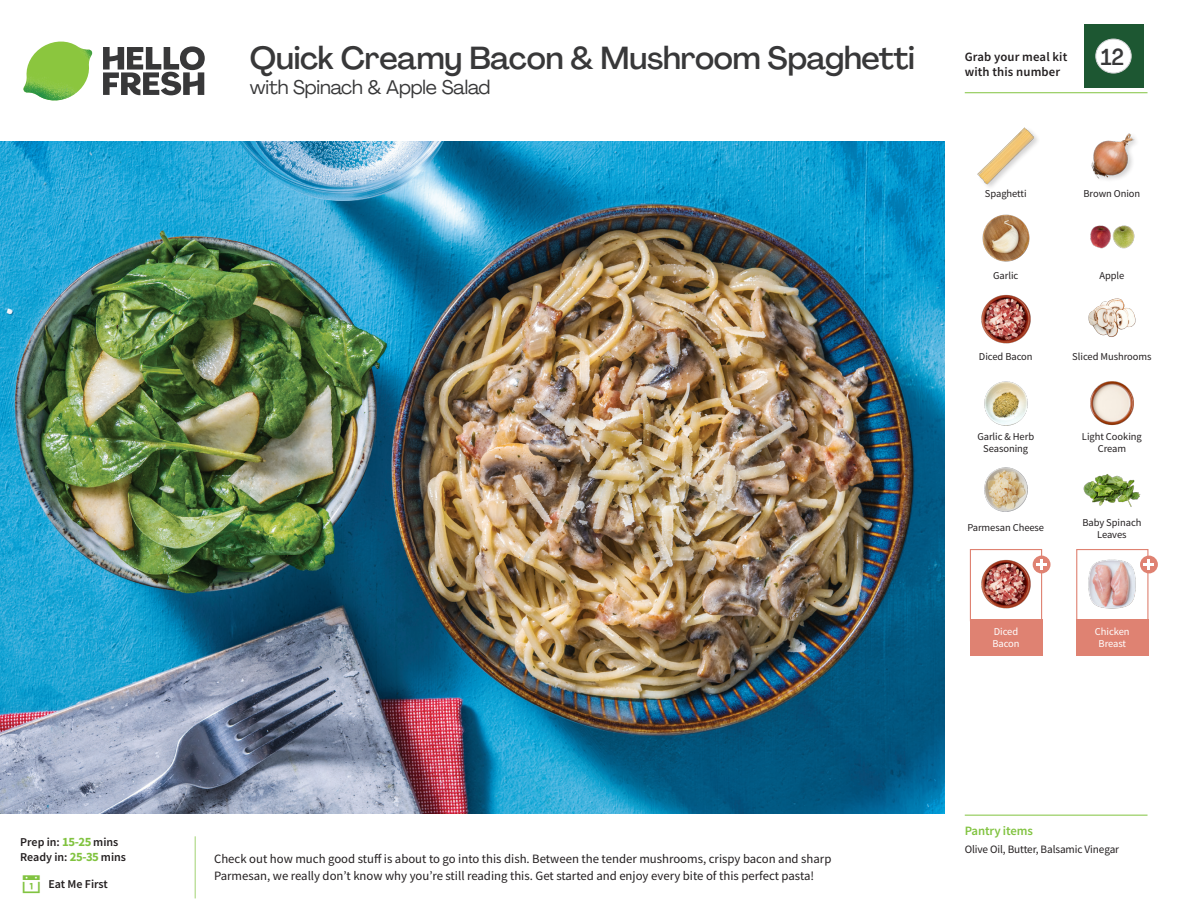
<style>
.page{position:relative;width:1188px;height:918px;background:#fff}
.page>*{position:absolute;margin:0;border:0;box-sizing:border-box;transform-origin:0 0}
._15_Titel_UK{font:500 31.5px "Agrandir";letter-spacing:-.01em;color:#383839}
._002_Label_Nr{font:500 22.8px "Agrandir";color:#383839;scale:.94 1}
._15_Titel_UK-2{font:19.5px "Agrandir";letter-spacing:-.01em;color:#383839}
.Step_6_Text_AU{font:12.75px/16.5px "Source Sans Pro";color:#231f20}
.t1{font:600 12.75px/15px "Source Sans Pro";letter-spacing:.01em;color:#231f20}
._04_Headers_Front{font:600 12.75px "Source Sans Pro";letter-spacing:-.01em;color:#81c340}
._04_Intro{font:600 12px "Source Sans Pro";color:#231f20}
._05_Pantry{font:11.25px "Source Sans Pro";letter-spacing:-.01em;color:#231f20}
._18_FRONT_ingredients{font:10.5px/12px "Source Sans Pro";letter-spacing:-.005em;color:#231f20;text-align:center}
._18_FRONT_ingredients-2{font:10.5px/12px "Source Sans Pro";letter-spacing:-.005em;color:#fff;text-align:center}
.s1{font-weight:700;font-size:12.75px;color:#81c340}
</style>
<div class="page">
<svg style="left:103px;top:46px;width:102px;height:49px"></svg>
<img style="left:23px;top:42px;width:69px;height:59px">
<img style="left:0;top:142px;width:945px;height:672px">
<div style="left:1076px;top:549px;width:72px;height:72px;border:1px solid #df8272"></div>
<div style="left:1076px;top:619px;width:72px;height:37px;background:#df8272"></div>
<div style="left:970px;top:619px;width:72px;height:37px;background:#df8272"></div>
<img style="left:1088px;top:559px;width:48px;height:50px">
<div style="left:970px;top:549px;width:72px;height:72px;border:1px solid #df8272"></div>
<img style="left:981px;top:559px;width:54px;height:50px">
<div style="left:1033px;top:556px;width:18px;height:17px;background:#df8272;border-radius:50%"></div>
<svg style="left:1036px;top:559px;width:11px;height:11px"></svg>
<div style="left:1140px;top:556px;width:18px;height:17px;background:#df8272;border-radius:50%"></div>
<svg style="left:1144px;top:559px;width:10px;height:11px"></svg>
<img style="left:1088px;top:298px;width:48px;height:39px">
<img style="left:1090px;top:381px;width:44px;height:45px">
<img style="left:984px;top:381px;width:44px;height:45px">
<img style="left:984px;top:467px;width:44px;height:45px">
<img style="left:981px;top:294px;width:50px;height:50px">
<img style="left:982px;top:214px;width:48px;height:48px">
<img style="left:1090px;top:225px;width:45px;height:24px">
<img style="left:977px;top:127px;width:57px;height:58px">
<img style="left:1091px;top:133px;width:45px;height:47px">
<img style="left:1083px;top:474px;width:58px;height:33px">
<hr style="left:965px;top:815px;width:183px;height:1px;background:#81c340">
<hr style="left:965px;top:92px;width:183px;height:1px;background:#81c340">
<div style="left:1084px;top:24px;width:59px;height:64px;background:#1d5732"></div>
<div style="left:1096px;top:39px;width:35px;height:34px;background:#fff;border-radius:50%"></div>
<div style="left:1096px;top:39px;width:35px;height:34px;border:1px solid #d1d2d4;border-radius:50%"></div>
<p class="_04_Intro" style="left:20px;top:834px;width:100px">Prep in: <span class="s1">15-25</span> mins</p>
<p class="_04_Intro" style="left:20px;top:849px;width:107px">Ready in: <span class="s1">25-35</span> mins</p>
<p class="_04_Intro" style="left:48px;top:876px;width:61px">Eat Me First</p>
<p class="_15_Titel_UK" style="left:250px;top:39px;width:667px">Quick Creamy Bacon &amp; Mushroom Spaghetti</p>
<p class="_15_Titel_UK-2" style="left:250px;top:75px;width:242px">with Spinach &amp; Apple Salad</p>
<p class="t1" style="left:965px;top:49px;width:104px">Grab your meal kit with this number</p>
<p class="_002_Label_Nr" style="left:1101px;top:43px;width:26px">12</p>
<p class="_18_FRONT_ingredients" style="left:985px;top:188px;width:43px">Spaghetti</p>
<p class="_18_FRONT_ingredients" style="left:1083px;top:188px;width:58px">Brown Onion</p>
<p class="_18_FRONT_ingredients" style="left:993px;top:270px;width:27px">Garlic</p>
<p class="_18_FRONT_ingredients" style="left:1099px;top:270px;width:27px">Apple</p>
<p class="_18_FRONT_ingredients" style="left:979px;top:351px;width:55px">Diced Bacon</p>
<p class="_18_FRONT_ingredients" style="left:1072px;top:351px;width:81px">Sliced Mushrooms</p>
<p class="_18_FRONT_ingredients" style="left:977px;top:430px;width:58px">Garlic &amp; Herb<br>Seasoning</p>
<p class="_18_FRONT_ingredients" style="left:1082px;top:430px;width:61px">Light Cooking<br>Cream</p>
<p class="_18_FRONT_ingredients" style="left:967px;top:521px;width:78px">Parmesan Cheese</p>
<p class="_18_FRONT_ingredients" style="left:1082px;top:517px;width:61px">Baby Spinach<br>Leaves</p>
<p class="_18_FRONT_ingredients-2" style="left:992px;top:625px;width:29px;text-align:left">Diced<br>Bacon</p>
<p class="_18_FRONT_ingredients-2" style="left:1095px;top:625px;width:36px">Chicken<br>Breast</p>
<p class="Step_6_Text_AU" style="left:214px;top:851px;width:619px">Check out how much good stuff is about to go into this dish. Between the tender mushrooms, crispy bacon and sharp<br>Parmesan, we really don’t know why you’re still reading this. Get started and enjoy every bite of this perfect pasta!</p>
<p class="_04_Headers_Front" style="left:965px;top:822px;width:70px">Pantry items</p>
<p class="_05_Pantry" style="left:965px;top:842px;width:156px">Olive Oil, Butter, Balsamic Vinegar</p>
</div>
